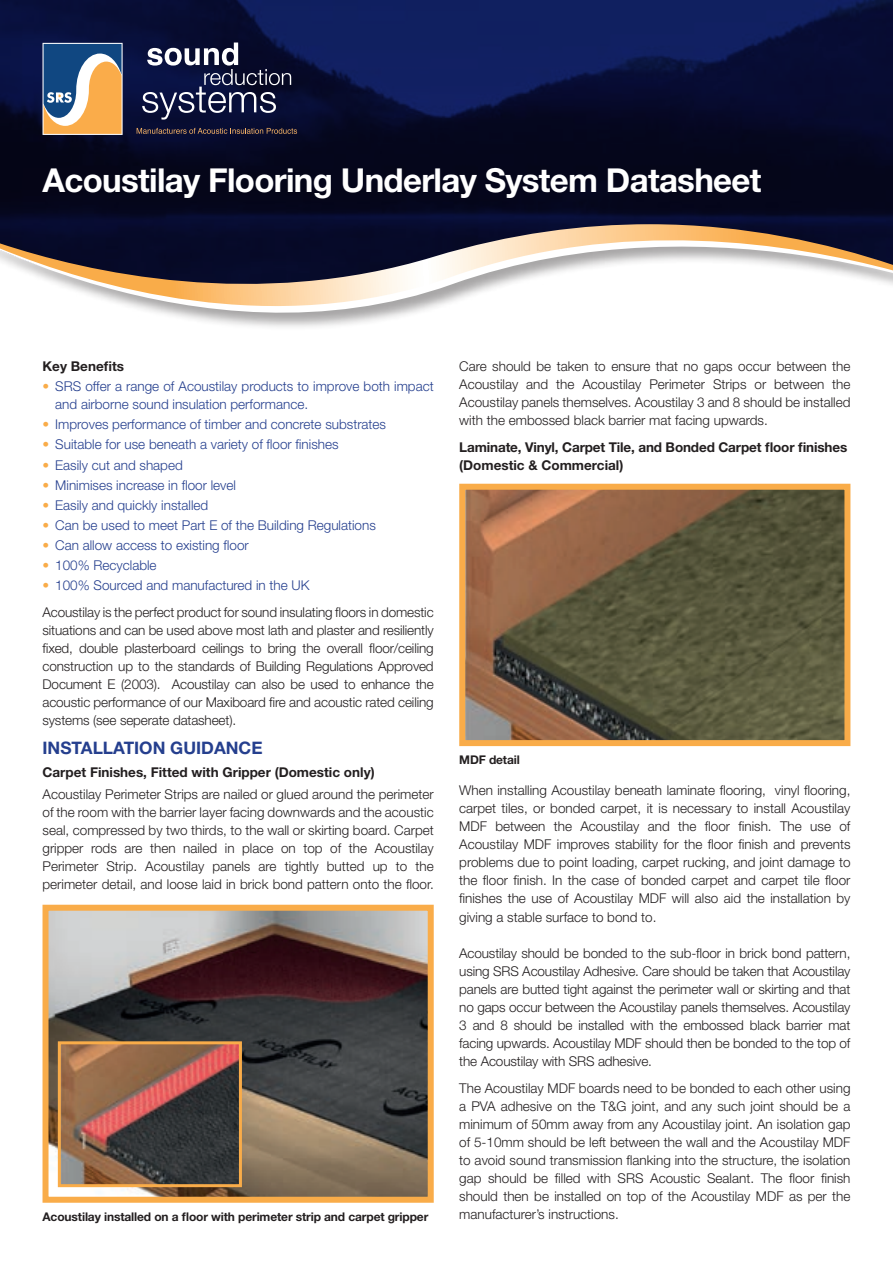
<style>
.page{position:relative;width:893px;height:1263px;background:#fff}
.page>*{position:absolute;margin:0;border:0;box-sizing:border-box;transform-origin:0 0}
.t1{font:700 33px "Helvetica Neue LT Std";letter-spacing:-.02em;color:#fff}
.t2{font:700 17.25px "Helvetica Neue LT Std";color:#253f8e}
.t3{font:300 13.5px/18.1px "Helvetica Neue LT Std";color:#231f20;text-align:justify}
.t4{font:300 13.5px/18px "Helvetica Neue LT Std";color:#253f8e}
.t5{font:700 13.5px/18px "Helvetica Neue LT Std";color:#231f20}
.t6{font:700 12px "Helvetica Neue LT Std";letter-spacing:-.01em;color:#231f20}
.s1{color:#f9ac49}
.s2{color:#253f8e}
</style>
<div class="page">
<img style="left:0;top:0;width:893px;height:187px">
<svg style="left:43px;top:43px;width:80px;height:92px"></svg>
<svg style="left:142px;top:43px;width:149px;height:77px;background:#34395a"></svg>
<svg style="left:137px;top:128px;width:160px;height:6px"></svg>
<svg style="left:0;top:187px;width:893px;height:29px;background:#05061d"></svg>
<svg style="left:0;top:216px;width:893px;height:111px"></svg>
<img style="left:50px;top:912px;width:377px;height:284px">
<div style="left:43px;top:905px;width:391px;height:298px;border:6px solid #f9ac49"></div>
<img style="left:62px;top:1045px;width:176px;height:138px">
<div style="left:58px;top:1041px;width:184px;height:146px;border:3px solid #f9ac49"></div>
<img style="left:466px;top:491px;width:377px;height:248px">
<div style="left:459px;top:484px;width:391px;height:262px;border:6px solid #f9ac49"></div>
<h1 class="t1" style="left:43px;top:159px;width:720px">Acoustilay Flooring Underlay System Datasheet</h1>
<p class="t5" style="left:43px;top:357px;width:83px">Key Benefits</p>
<p class="t4" style="left:55px;top:377px;width:380px;text-indent:-13px"><span class="s1">•</span> SRS offer a range of Acoustilay products to improve both impact and airborne sound insulation performance.</p>
<p class="t4" style="left:43px;top:415px;width:345px"><span class="s1">•</span> Improves performance of timber and concrete substrates</p>
<p class="t4" style="left:43px;top:435px;width:298px"><span class="s1">•</span> Suitable for use beneath a variety of floor finishes</p>
<p class="t4" style="left:43px;top:455px;width:142px"><span class="s1">•</span> Easily cut and shaped</p>
<p class="t4" style="left:43px;top:476px;width:195px"><span class="s1">•</span> Minimises increase in floor level</p>
<p class="t4" style="left:43px;top:496px;width:167px"><span class="s1">•</span> Easily and quickly installed</p>
<p class="t4" style="left:43px;top:516px;width:335px"><span class="s1">•</span> Can be used to meet Part E of the Building Regulations</p>
<p class="t4" style="left:43px;top:536px;width:208px"><span class="s1">•</span> Can allow access to existing floor</p>
<p class="t4" style="left:43px;top:556px;width:116px"><span class="s1">•</span> 100% Recyclable</p>
<p class="t3" style="left:43px;top:572px;width:393px;line-height:26.5px"><span class="s1">•</span> <span class="s2">100% Sourced and manufactured in the UK<br></span>Acoustilay is the perfect product for sound insulating floors in domestic</p>
<p class="t3" style="left:43px;top:621px;width:393px">situations and can be used above most lath and plaster and resiliently fixed, double plasterboard ceilings to bring the overall floor/ceiling construction up to the standards of Building Regulations Approved Document E (2003). Acoustilay can also be used to enhance the acoustic performance of our Maxiboard fire and acoustic rated ceiling systems (see seperate datasheet).</p>
<p class="t2" style="left:43px;top:738px;width:222px">INSTALLATION GUIDANCE</p>
<p class="t5" style="left:43px;top:762px;width:334px">Carpet Finishes, Fitted with Gripper (Domestic only)</p>
<p class="t3" style="left:43px;top:785px;width:393px">Acoustilay Perimeter Strips are nailed or glued around the perimeter of the room with the barrier layer facing downwards and the acoustic seal, compressed by two thirds, to the wall or skirting board. Carpet gripper rods are then nailed in place on top of the Acoustilay Perimeter Strip. Acoustilay panels are tightly butted up to the perimeter detail, and loose laid in brick bond pattern onto the floor.</p>
<p class="t6" style="left:43px;top:1209px;width:387px">Acoustilay installed on a floor with perimeter strip and carpet gripper</p>
<p class="t3" style="left:459px;top:357px;width:393px">Care should be taken to ensure that no gaps occur between the Acoustilay and the Acoustilay Perimeter Strips or between the Acoustilay panels themselves. Acoustilay 3 and 8 should be installed with the embossed black barrier mat facing upwards.</p>
<p class="t5" style="left:459px;top:437px;width:389px">Laminate, Vinyl, Carpet Tile, and Bonded Carpet floor finishes (Domestic &amp; Commercial)</p>
<p class="t6" style="left:459px;top:752px;width:62px">MDF detail</p>
<p class="t3" style="left:459px;top:781px;width:393px">When installing Acoustilay beneath laminate flooring, vinyl flooring, carpet tiles, or bonded carpet, it is necessary to install Acoustilay MDF between the Acoustilay and the floor finish. The use of Acoustilay MDF improves stability for the floor finish and prevents problems due to point loading, carpet rucking, and joint damage to the floor finish. In the case of bonded carpet and carpet tile floor finishes the use of Acoustilay MDF will also aid the installation by giving a stable surface to bond to.</p>
<p class="t3" style="left:459px;top:943px;width:393px">Acoustilay should be bonded to the sub-floor in brick bond pattern, using SRS Acoustilay Adhesive. Care should be taken that Acoustilay panels are butted tight against the perimeter wall or skirting and that no gaps occur between the Acoustilay panels themselves. Acoustilay 3 and 8 should be installed with the embossed black barrier mat facing upwards. Acoustilay MDF should then be bonded to the top of the Acoustilay with SRS adhesive.</p>
<p class="t3" style="left:459px;top:1078px;width:393px">The Acoustilay MDF boards need to be bonded to each other using a PVA adhesive on the T&amp;G joint, and any such joint should be a minimum of 50mm away from any Acoustilay joint. An isolation gap of 5-10mm should be left between the wall and the Acoustilay MDF to avoid sound transmission flanking into the structure, the isolation gap should be filled with SRS Acoustic Sealant. The floor finish should then be installed on top of the Acoustilay MDF as per the manufacturer’s instructions.</p>
</div>
